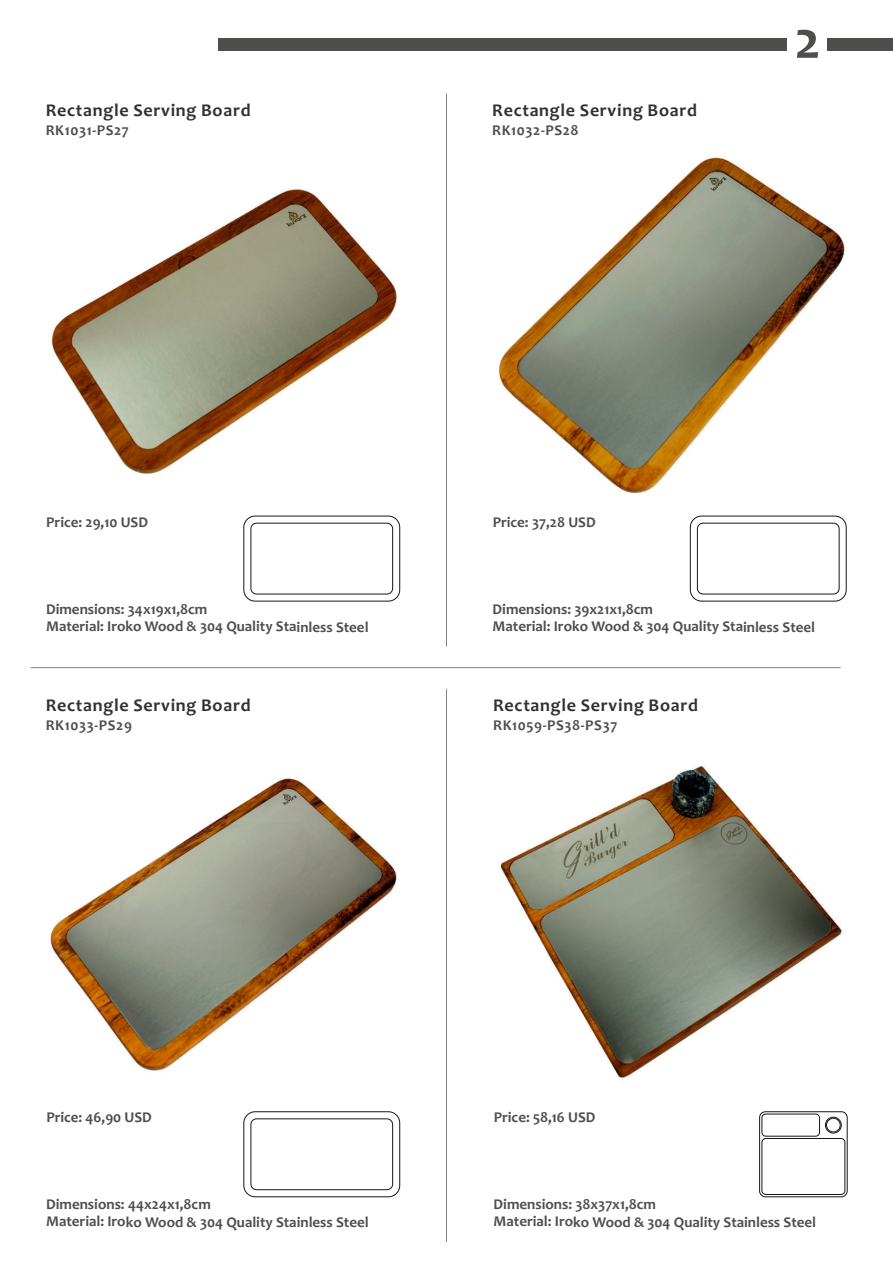
<style>
.page{position:relative;width:893px;height:1263px;background:#fff}
.page>*{position:absolute;margin:0;border:0;box-sizing:border-box;transform-origin:0 0}
.t1{font:700 54px "Candara";color:#4e4e4d}
.t2{font:700 18px "Candara";letter-spacing:.04em;color:#313130}
.t3{font:700 15px/17.5px "Candara";color:#4e4e4d}
.t4{font:700 15px "Candara";letter-spacing:.04em;color:#4e4e4d}
</style>
<div class="page">
<img style="left:51px;top:189px;width:346px;height:285px">
<img style="left:499px;top:157px;width:346px;height:337px">
<img style="left:50px;top:778px;width:347px;height:293px">
<img style="left:500px;top:766px;width:342px;height:312px">
<div style="left:690px;top:516px;width:156px;height:85px;border:1px solid #151616;border-radius:11px"></div>
<div style="left:697px;top:523px;width:142px;height:71px;border:1px solid #151616;border-radius:6px"></div>
<hr style="left:592px;top:667px;width:249px;height:1px;background:#818281">
<hr style="left:187px;top:667px;width:156px;height:1px;background:#818281">
<hr style="left:31px;top:667px;width:156px;height:1px;background:#818281">
<hr style="left:343px;top:667px;width:249px;height:1px;background:#818281">
<hr style="left:446px;top:93px;width:1px;height:277px;background:#818281">
<hr style="left:446px;top:370px;width:1px;height:276px;background:#818281">
<hr style="left:446px;top:689px;width:1px;height:276px;background:#818281">
<hr style="left:446px;top:965px;width:1px;height:277px;background:#818281">
<div style="left:827px;top:38px;width:66px;height:13px;background:#4e4e4d"></div>
<div style="left:218px;top:38px;width:568px;height:13px;background:#4e4e4d"></div>
<div style="left:244px;top:1111px;width:156px;height:86px;border:1px solid #151616;border-radius:11px"></div>
<div style="left:251px;top:1119px;width:142px;height:71px;border:1px solid #151616;border-radius:6px"></div>
<div style="left:244px;top:516px;width:156px;height:85px;border:1px solid #151616;border-radius:11px"></div>
<div style="left:251px;top:523px;width:142px;height:71px;border:1px solid #151616;border-radius:6px"></div>
<div style="left:759px;top:1111px;width:88px;height:86px;border:1px solid #151616;border-radius:6px"></div>
<div style="left:762px;top:1114px;width:58px;height:22px;border:1px solid #151616;border-radius:4px"></div>
<div style="left:825px;top:1117px;width:16px;height:16px;border:1px solid #151616;border-radius:50%"></div>
<div style="left:762px;top:1138px;width:83px;height:57px;border:1px solid #151616;border-radius:4px"></div>
<div style="left:826px;top:1118px;width:14px;height:14px;border:1px solid #151616;border-radius:50%"></div>
<p class="t2" style="left:46px;top:103px;width:206px">Rectangle Serving Board</p>
<p class="t4" style="left:46px;top:124px;width:85px">RK1031-PS27</p>
<p class="t2" style="left:492px;top:103px;width:206px">Rectangle Serving Board</p>
<p class="t4" style="left:492px;top:124px;width:88px">RK1032-PS28</p>
<h1 class="t1" style="left:794px;top:19px;width:28px">2</h1>
<p class="t3" style="left:46px;top:514px;width:103px">Price: 29,10 USD</p>
<p class="t3" style="left:493px;top:514px;width:104px">Price: 37,28 USD</p>
<p class="t3" style="left:46px;top:602px;width:324px">Dimensions: 34x19x1,8cm<br>Material: Iroko Wood &amp; 304 Quality Stainless Steel</p>
<p class="t3" style="left:493px;top:602px;width:324px">Dimensions: 39x21x1,8cm<br>Material: Iroko Wood &amp; 304 Quality Stainless Steel</p>
<p class="t2" style="left:46px;top:698px;width:206px">Rectangle Serving Board</p>
<p class="t4" style="left:46px;top:719px;width:88px">RK1033-PS29</p>
<p class="t2" style="left:493px;top:698px;width:206px">Rectangle Serving Board</p>
<p class="t4" style="left:493px;top:719px;width:126px">RK1059-PS38-PS37</p>
<p class="t3" style="left:46px;top:1110px;width:107px">Price: 46,90 USD</p>
<p class="t3" style="left:46px;top:1197px;width:324px">Dimensions: 44x24x1,8cm<br>Material: Iroko Wood &amp; 304 Quality Stainless Steel</p>
<p class="t3" style="left:494px;top:1110px;width:103px">Price: 58,16 USD</p>
<p class="t3" style="left:494px;top:1197px;width:324px">Dimensions: 38x37x1,8cm<br>Material: Iroko Wood &amp; 304 Quality Stainless Steel</p>
</div>
